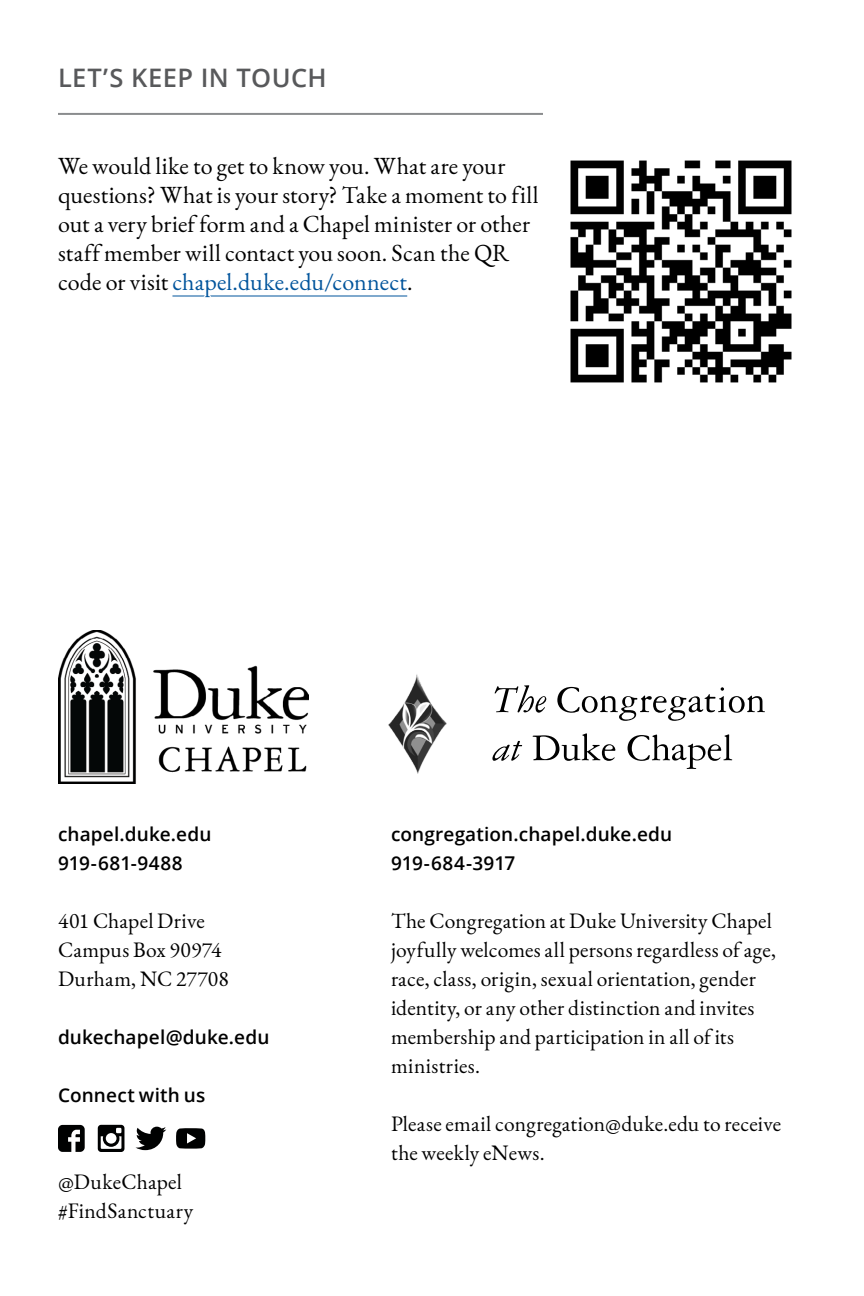
<style>
.page{position:relative;width:864px;height:1296px;background:#fff}
.page>*{position:absolute;margin:0;border:0;box-sizing:border-box;transform-origin:0 0}
.Headers_-_Horizontal{font:600 25.6px "Open Sans";letter-spacing:.015em;color:#58595b}
.Body_-_Left_Justify{font:24px/29px "EB Garamond";letter-spacing:.005em;color:#000}
.Body_-_Left_Justify-2{font:21.6px/29px "EB Garamond";letter-spacing:.01em;color:#000}
.Body_-_Left_Justify-3{font:600 19px "Open Sans";letter-spacing:.005em;color:#000}
.Body_-_Left_Justify-4{font:600 19px "Open Sans";letter-spacing:.025em;color:#000}
.s1{color:#fff}
</style>
<div class="page">
<hr style="left:58px;top:113px;width:485px;height:2px;background:#8a8c8e">
<hr style="left:172px;top:296px;width:235px;height:1px;background:#00549c">
<img style="left:388px;top:674px;width:59px;height:100px">
<svg style="left:492px;top:733px;width:240px;height:36px"></svg>
<svg style="left:495px;top:685px;width:270px;height:36px"></svg>
<svg style="left:98px;top:1125px;width:26px;height:27px"></svg>
<svg style="left:58px;top:1125px;width:27px;height:27px"></svg>
<svg style="left:135px;top:1127px;width:31px;height:23px"></svg>
<svg style="left:176px;top:1128px;width:29px;height:21px"></svg>
<img style="left:570px;top:160px;width:222px;height:223px">
<img style="left:58px;top:630px;width:250px;height:153px">
<h4 class="Headers_-_Horizontal" style="left:58px;top:60px;width:270px">LET’S KEEP IN TOUCH</h4>
<p class="Body_-_Left_Justify" style="left:58px;top:152px;width:482px">We would like to get to know you. What are your questions? What is your story? Take a moment to fill out a very brief form and a Chapel minister or other staff member will contact you soon. Scan the QR code or visit <span class="s1">chapel.duke.edu/connect</span>.</p>
<p class="Body_-_Left_Justify-3" style="left:58px;top:821px;width:155px">chapel.duke.edu</p>
<p class="Body_-_Left_Justify-4" style="left:58px;top:850px;width:126px">919-681-9488</p>
<p class="Body_-_Left_Justify-2" style="left:58px;top:906px;width:148px">401 Chapel Drive</p>
<p class="Body_-_Left_Justify-2" style="left:58px;top:935px;width:165px">Campus Box 90974</p>
<p class="Body_-_Left_Justify-2" style="left:58px;top:964px;width:172px">Durham, NC 27708</p>
<p class="Body_-_Left_Justify-3" style="left:58px;top:1024px;width:213px">dukechapel@duke.edu</p>
<p class="Body_-_Left_Justify-3" style="left:58px;top:1082px;width:149px">Connect with us</p>
<p class="Body_-_Left_Justify-2" style="left:58px;top:1167px;width:126px">@DukeChapel</p>
<p class="Body_-_Left_Justify-2" style="left:58px;top:1196px;width:137px">#FindSanctuary</p>
<p class="Body_-_Left_Justify-3" style="left:391px;top:821px;width:283px">congregation.chapel.duke.edu</p>
<p class="Body_-_Left_Justify-3" style="left:391px;top:850px;width:126px">919-684-3917</p>
<p class="Body_-_Left_Justify-2" style="left:391px;top:906px;width:387px">The Congregation at Duke University Chapel joyfully welcomes all persons regardless of age, race, class, origin, sexual orientation, gender identity, or any other distinction and invites membership and participation in all of its ministries.</p>
<p class="Body_-_Left_Justify-2" style="left:391px;top:1109px;width:392px">Please email <span class="s1">congregation@duke.edu</span> to receive the weekly eNews.</p>
</div>
